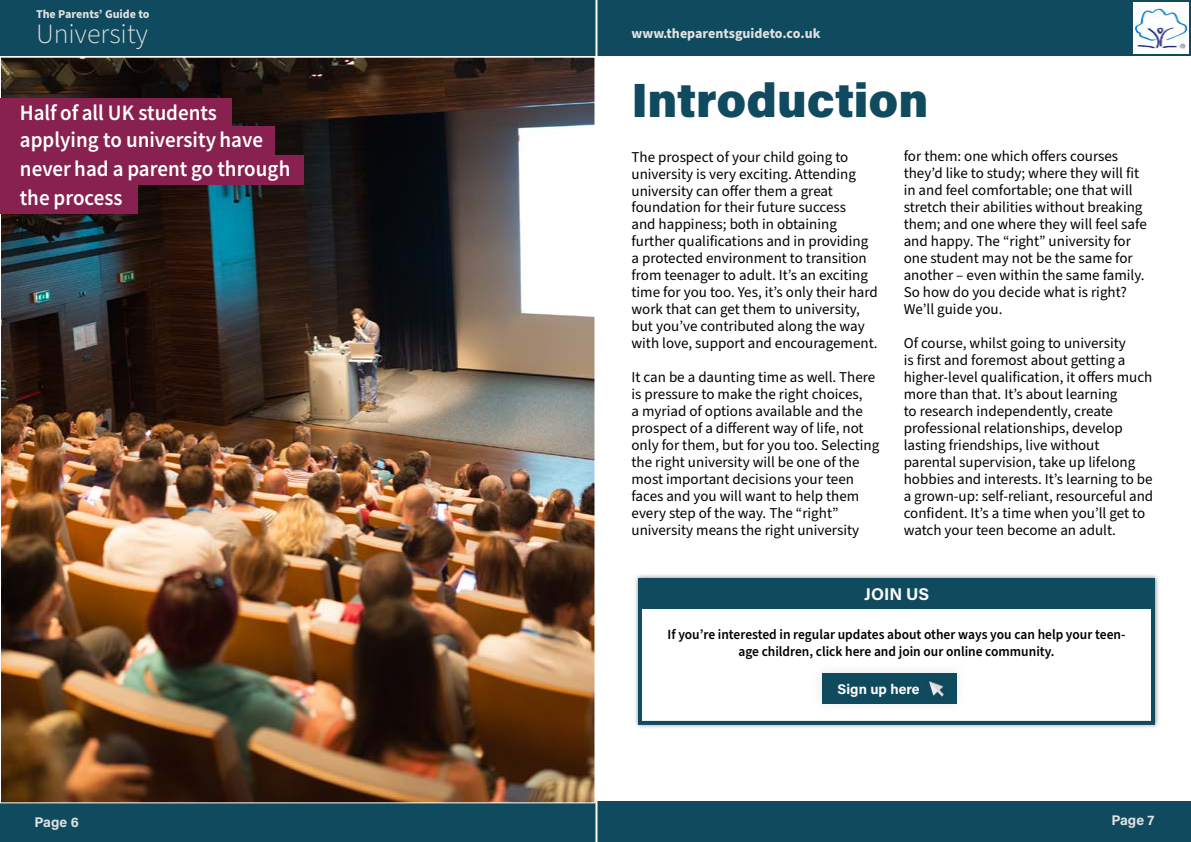
<style>
.page{position:relative;width:1191px;height:842px;background:#fff}
.page>*{position:absolute;margin:0;border:0;box-sizing:border-box;transform-origin:0 0}
.t1{font:900 48px "Acumin Pro";color:#104a5f}
.t2{font:300 28px "Source Sans Pro";color:#e1e1e1}
.t3{font:22px/29px "Source Sans Variable";color:#fff;scale:.95 1}
.t4{font:700 17px "Acumin Pro";color:#fff}
.t5{font:15px/17px "Source Sans Pro";color:#000}
.t6{font:600 14px/16.8px "Source Sans Pro";color:#000;text-align:center;scale:.96 1}
.t7{font:700 14px "Source Sans Pro";color:#e1e1e1}
.t8{font:700 14px "Acumin Pro";color:#e1e1e1}
.t9{font:700 14px "Acumin Pro";color:#fff}
.t10{font:700 12px "Source Sans Pro";color:#e1e1e1}
</style>
<div class="page">
<div style="left:0;top:0;width:1191px;height:56px;background:#104a5f"></div>
<div style="left:0;top:801px;width:1191px;height:41px;background:#104a5f"></div>
<hr style="left:595px;top:0;width:2px;height:842px;background:#fff">
<div style="left:1133px;top:2px;width:55px;height:52px;background:#fff"></div>
<img style="left:1135px;top:3px;width:53px;height:46px">
<img style="left:2px;top:59px;width:591px;height:742px">
<div style="left:0;top:98px;width:231px;height:28px;background:#892150"></div>
<div style="left:0;top:126px;width:275px;height:29px;background:#892150"></div>
<div style="left:0;top:155px;width:303px;height:29px;background:#892150"></div>
<div style="left:634px;top:574px;width:525px;height:155px;background:#646363;opacity:.75"></div>
<div style="left:640px;top:580px;width:513px;height:143px;background:#fff"></div>
<div style="left:638px;top:578px;width:517px;height:147px;border:4px solid #104a5f"></div>
<div style="left:811px;top:663px;width:156px;height:51px;background:#fbfbfb"></div>
<div style="left:821px;top:673px;width:135px;height:31px;background:#104a5f"></div>
<div style="left:638px;top:578px;width:516px;height:30px;background:#104a5f"></div>
<img style="left:929px;top:681px;width:15px;height:16px">
<div style="left:0;top:184px;width:138px;height:29px;background:#892150"></div>
<p class="t10" style="left:36px;top:6px;width:115px">The Parents’ Guide to</p>
<h2 class="t2" style="left:36px;top:15px;width:113px">University</h2>
<h3 class="t3" style="left:20px;top:98px;width:209px">Half of all UK students</h3>
<h3 class="t3" style="left:20px;top:126px;width:286px">applying to university have never had a parent go through</h3>
<h3 class="t3" style="left:20px;top:184px;width:109px">the process</h3>
<p class="t7" style="left:631px;top:24px;width:190px">www.theparentsguideto.co.uk</p>
<h1 class="t1" style="left:631px;top:67px;width:298px">Introduction</h1>
<p class="t5" style="left:631px;top:148px;width:248px">The prospect of your child going to university is very exciting. Attending university can offer them a great foundation for their future success<br>and happiness; both in obtaining further qualifications and in providing a protected environment to transition from teenager to adult. It’s an exciting time for you too. Yes, it’s only their hard work that can get them to university, but you’ve contributed along the way with love, support and encouragement.</p>
<p class="t5" style="left:631px;top:369px;width:249px">It can be a daunting time as well. There is pressure to make the right choices,<br>a myriad of options available and the prospect of a different way of life, not only for them, but for you too. Selecting the right university will be one of the most important decisions your teen faces and you will want to help them every step of the way. The “right” university means the right university</p>
<p class="t5" style="left:903px;top:148px;width:244px">for them: one which offers courses they’d like to study; where they will fit in and feel comfortable; one that will stretch their abilities without breaking them; and one where they will feel safe and happy. The “right” university for one student may not be the same for another – even within the same family.<br>So how do you decide what is right?<br>We’ll guide you.</p>
<p class="t5" style="left:903px;top:335px;width:251px">Of course, whilst going to university<br>is first and foremost about getting a higher-level qualification, it offers much more than that. It’s about learning<br>to research independently, create professional relationships, develop lasting friendships, live without parental supervision, take up lifelong hobbies and interests. It’s learning to be a grown-up: self-reliant, resourceful and confident. It’s a time when you’ll get to watch your teen become an adult.</p>
<p class="t4" style="left:864px;top:582px;width:67px">JOIN US</p>
<p class="t6" style="left:667px;top:627px;width:478px">If you’re interested in regular updates about other ways you can help your teen&shy;age children, click here and join our online community.</p>
<p class="t9" style="left:837px;top:679px;width:83px">Sign up here</p>
<p class="t8" style="left:35px;top:812px;width:46px">Page 6</p>
<p class="t8" style="left:1111px;top:810px;width:45px">Page 7</p>
</div>
